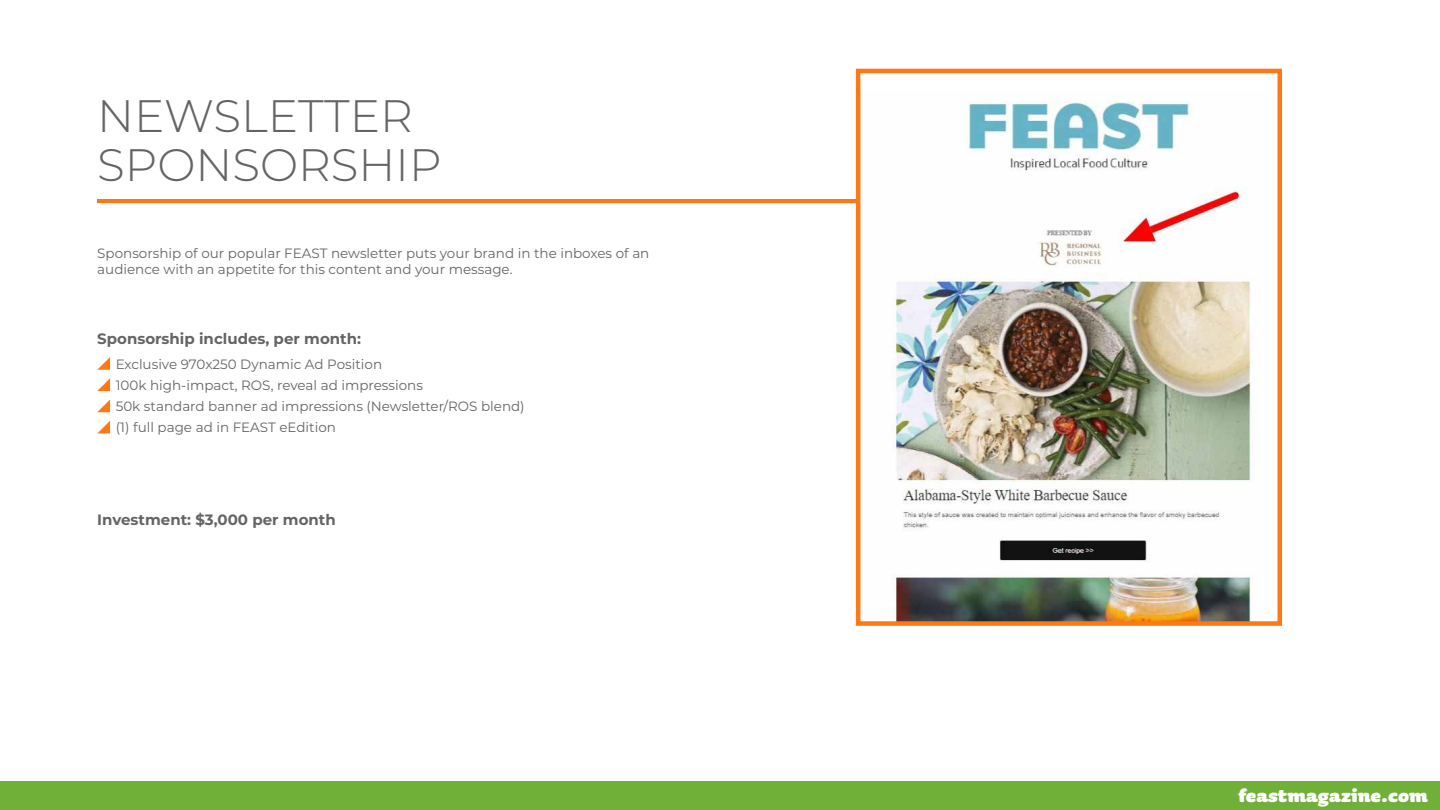
<style>
.page{position:relative;width:1440px;height:810px;background:#fff}
.page>*{position:absolute;margin:0;border:0;box-sizing:border-box;transform-origin:0 0}
.t1{font:300 45.45px/48.8px "Montserrat";color:#646464}
.t2{font:900 21.23px "Sauna Pro";color:#fff}
.t3{font:700 15px "Montserrat";color:#646464}
.t4{font:13.5px/21px "Montserrat";color:#646464}
</style>
<div class="page">
<div style="left:0;top:782px;width:1440px;height:28px;background:#70af38"></div>
<hr style="left:97px;top:199px;width:986px;height:3px;background:#ff7816">
<svg style="left:97px;top:357px;width:13px;height:13px"></svg>
<svg style="left:97px;top:378px;width:13px;height:13px"></svg>
<svg style="left:97px;top:399px;width:13px;height:13px"></svg>
<svg style="left:98px;top:421px;width:12px;height:12px"></svg>
<img style="left:854px;top:68px;width:428px;height:558px">
<h1 class="t1" style="left:97px;top:90px;width:346px">NEWSLETTER<br>SPONSORSHIP</h1>
<p class="t4" style="left:97px;top:244px;width:554px;line-height:16.2px">Sponsorship of our popular FEAST newsletter puts your brand in the inboxes of an audience with an appetite for this content and your message.</p>
<p class="t3" style="left:97px;top:328px;width:265px">Sponsorship includes, per month:</p>
<p class="t4" style="left:116px;top:354px;width:411px">Exclusive 970x250 Dynamic Ad Position<br>100k high-impact, ROS, reveal ad impressions<br>50k standard banner ad impressions (Newsletter/ROS blend) (1) full page ad in FEAST eEdition</p>
<p class="t3" style="left:97px;top:508px;width:240px">Investment: $3,000 per month</p>
<h2 class="t2" style="left:1238px;top:782px;width:191px">feastmagazine.com</h2>
</div>
